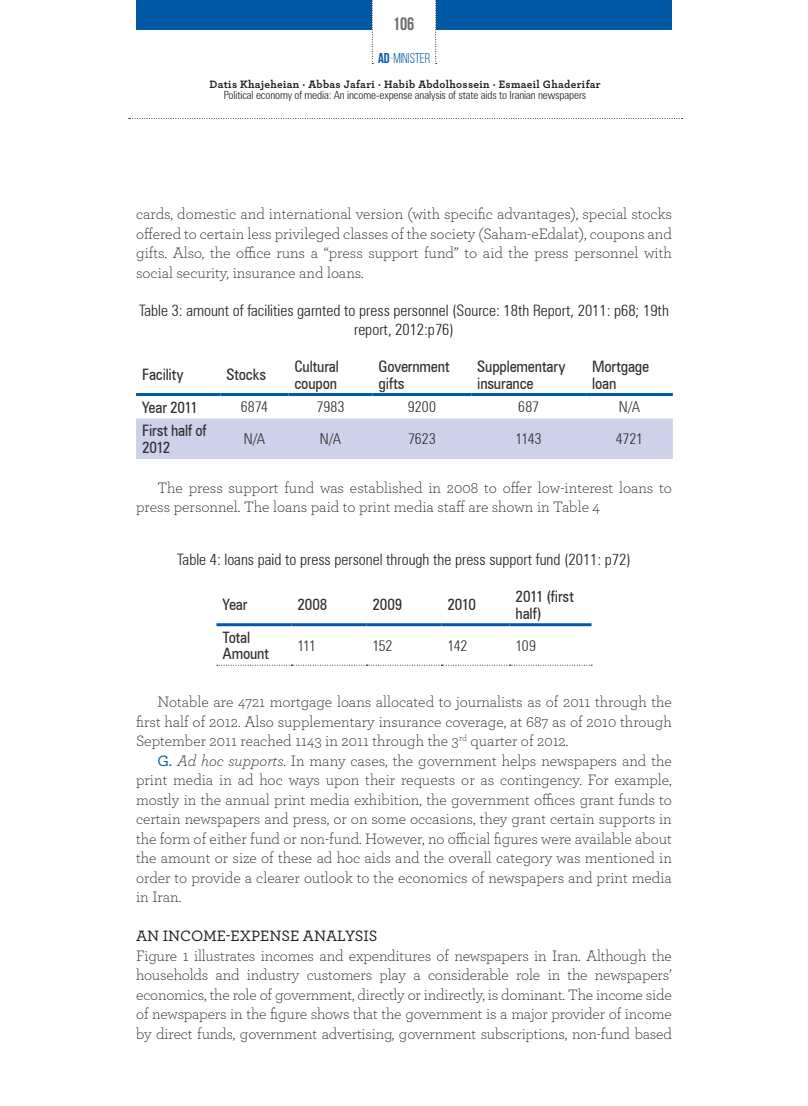
<style>
.page{position:relative;width:808px;height:1106px;background:#fff}
.page>*{position:absolute;margin:0;border:0;box-sizing:border-box;transform-origin:0 0}
.t1{font:700 18px "Bebas Neue";color:#6c6d70}
.Texto_corido_con_san{font:300 15.75px/19.5px "Archer Pro";color:#231f20;text-align:justify}
.Texto_corrido_sin_sa{font:300 15.75px/19.5px "Archer Pro";letter-spacing:-.01em;color:#231f20;text-align:justify}
.titulo_imagen-tablas{font:300 condensed 15.75px/18.9px "Zurich BT";color:#231f20;text-align:center}
.titulos_en_tabla{font:condensed 15.75px/16.5px "Zurich BT";letter-spacing:-.01em;color:#312f30}
.SUBTITULO{font:500 15.75px "Archer Pro";color:#231f20}
.texto_tabla{font:300 condensed 15px "Zurich BT";letter-spacing:.005em;color:#312f30}
.t2{font:14.25px "Bebas Neue";color:#0057a4}
.t3{font:300 condensed 11.25px "Zurich BT";letter-spacing:-.01em;color:#231f20}
.t4{font:700 11.25px "Archer Pro";letter-spacing:.03em;color:#231f20}
.s1{font-weight:700}
.s2{font-weight:300}
.s3{font-weight:500;color:#0057a4}
.s4{font-style:italic}
</style>
<div class="page">
<svg style="left:129px;top:118px;width:553px;height:1px"></svg>
<div style="left:136px;top:0;width:236px;height:30px;background:#0057a4"></div>
<svg style="left:435px;top:0;width:2px;height:64px"></svg>
<svg style="left:372px;top:0;width:1px;height:64px"></svg>
<div style="left:436px;top:0;width:236px;height:30px;background:#0057a4"></div>
<div style="left:136px;top:418px;width:537px;height:41px;background:#cdd1e9"></div>
<hr style="left:136px;top:393px;width:84px;height:3px;background:#0057a4">
<hr style="left:220px;top:393px;width:68px;height:3px;background:#0057a4">
<hr style="left:288px;top:393px;width:85px;height:3px;background:#0057a4">
<hr style="left:373px;top:393px;width:98px;height:3px;background:#0057a4">
<hr style="left:471px;top:393px;width:115px;height:3px;background:#0057a4">
<hr style="left:586px;top:393px;width:87px;height:3px;background:#0057a4">
<hr style="left:216px;top:623px;width:75px;height:3px;background:#0057a4">
<hr style="left:291px;top:623px;width:75px;height:3px;background:#0057a4">
<hr style="left:366px;top:623px;width:75px;height:3px;background:#0057a4">
<hr style="left:441px;top:623px;width:69px;height:3px;background:#0057a4">
<hr style="left:510px;top:623px;width:81px;height:3px;background:#0057a4">
<svg style="left:217px;top:665px;width:375px;height:1px"></svg>
<p class="t1" style="left:393px;top:14px;width:23px">106</p>
<p class="t2" style="left:378px;top:51px;width:54px"><span class="s1">AD</span><span class="s2">-</span>MINISTER</p>
<p class="t4" style="left:209px;top:75px;width:393px">Datis Khajeheian · Abbas Jafari · Habib Abdolhossein · Esmaeil Ghaderifar</p>
<p class="t3" style="left:224px;top:88px;width:364px">Political economy of media: An income-expense analysis of state aids to Iranian newspapers</p>
<p class="Texto_corido_con_san" style="left:136px;top:204px;width:537px">cards, domestic and international version (with specific advantages), special stocks offered to certain less privileged classes of the society (Saham-eEdalat), coupons and gifts. Also, the office runs a “press support fund” to aid the press personnel with social security, insurance and loans.</p>
<p class="titulo_imagen-tablas" style="left:139px;top:301px;width:531px">Table 3: amount of facilities garnted to press personnel (Source: 18th Report, 2011: p68; 19th report, 2012:p76)</p>
<p class="titulos_en_tabla" style="left:142px;top:366px;width:43px">Facility</p>
<p class="titulos_en_tabla" style="left:226px;top:366px;width:41px">Stocks</p>
<p class="titulos_en_tabla" style="left:294px;top:358px;width:46px">Cultural coupon</p>
<p class="titulos_en_tabla" style="left:379px;top:358px;width:73px">Government gifts</p>
<p class="titulos_en_tabla" style="left:477px;top:358px;width:90px">Supplementary insurance</p>
<p class="titulos_en_tabla" style="left:592px;top:358px;width:59px">Mortgage loan</p>
<p class="titulos_en_tabla" style="left:142px;top:398px;width:58px">Year 2011</p>
<p class="texto_tabla" style="left:241px;top:398px;width:29px">6874</p>
<p class="texto_tabla" style="left:316px;top:398px;width:30px">7983</p>
<p class="texto_tabla" style="left:408px;top:398px;width:30px">9200</p>
<p class="texto_tabla" style="left:518px;top:398px;width:22px">687</p>
<p class="texto_tabla" style="left:619px;top:398px;width:23px">N/A</p>
<p class="titulos_en_tabla" style="left:142px;top:422px;width:66px">First half of<br>2012</p>
<p class="texto_tabla" style="left:244px;top:430px;width:23px">N/A</p>
<p class="texto_tabla" style="left:320px;top:430px;width:23px">N/A</p>
<p class="texto_tabla" style="left:408px;top:430px;width:29px">7623</p>
<p class="texto_tabla" style="left:515px;top:430px;width:28px">1143</p>
<p class="texto_tabla" style="left:616px;top:430px;width:29px">4721</p>
<p class="Texto_corido_con_san" style="left:136px;top:477px;width:537px;text-indent:21px">The press support fund was established in 2008 to offer low-interest loans to press personnel. The loans paid to print media staff are shown in Table 4</p>
<p class="titulo_imagen-tablas" style="left:177px;top:550px;width:455px">Table 4: loans paid to press personel through the press support fund (2011: p72)</p>
<p class="titulos_en_tabla" style="left:222px;top:596px;width:26px">Year</p>
<p class="titulos_en_tabla" style="left:297px;top:596px;width:31px">2008</p>
<p class="titulos_en_tabla" style="left:372px;top:596px;width:31px">2009</p>
<p class="titulos_en_tabla" style="left:447px;top:596px;width:30px">2010</p>
<p class="titulos_en_tabla" style="left:516px;top:588px;width:60px">2011 (first half)</p>
<p class="titulos_en_tabla" style="left:222px;top:628px;width:48px">Total<br>Amount</p>
<p class="texto_tabla" style="left:297px;top:636px;width:20px">111</p>
<p class="texto_tabla" style="left:372px;top:636px;width:22px">152</p>
<p class="texto_tabla" style="left:447px;top:636px;width:21px">142</p>
<p class="texto_tabla" style="left:516px;top:636px;width:22px">109</p>
<p class="Texto_corido_con_san" style="left:136px;top:691px;width:537px;text-indent:21px">Notable are 4721 mortgage loans allocated to journalists as of 2011 through the first half of 2012. Also supplementary insurance coverage, at 687 as of 2010 through September 2011 reached 1143 in 2011 through the 3<sup>rd</sup> quarter of 2012.</p>
<p class="Texto_corido_con_san" style="left:136px;top:750px;width:537px;text-indent:21px"><span class="s3">G.</span> <span class="s4">Ad hoc supports.</span> In many cases, the government helps newspapers and the print media in ad hoc ways upon their requests or as contingency. For example, mostly in the annual print media exhibition, the government offices grant funds to certain newspapers and press, or on some occasions, they grant certain supports in the form of either fund or non-fund. However, no official figures were available about the amount or size of these ad hoc aids and the overall category was mentioned in order to provide a clearer outlook to the economics of newspapers and print media in Iran.</p>
<p class="SUBTITULO" style="left:136px;top:924px;width:243px">AN INCOME-EXPENSE ANALYSIS</p>
<p class="Texto_corrido_sin_sa" style="left:136px;top:945px;width:537px">Figure 1 illustrates incomes and expenditures of newspapers in Iran. Although the households and industry customers play a considerable role in the newspapers’ economics, the role of government, directly or indirectly, is dominant. The income side of newspapers in the figure shows that the government is a major provider of income by direct funds, government advertising, government subscriptions, non-fund based</p>
</div>
